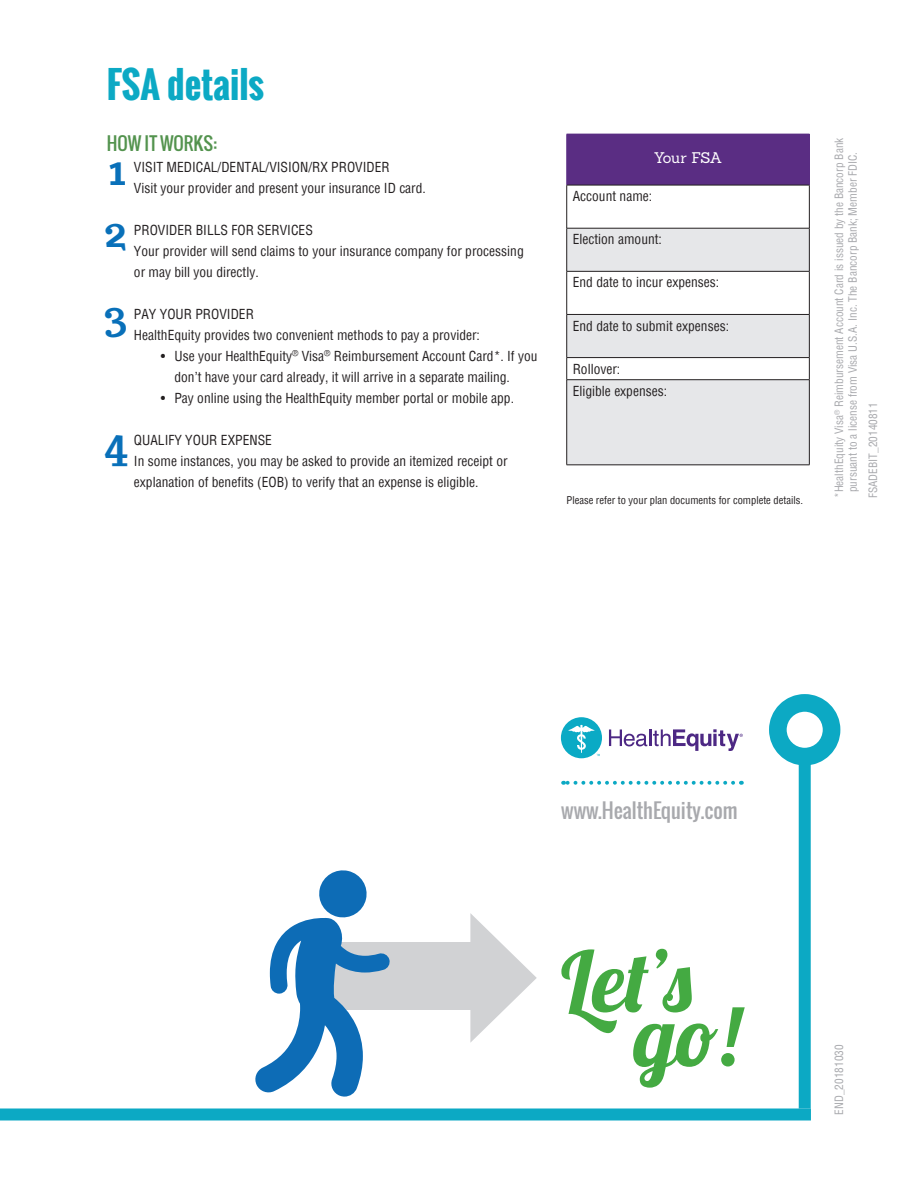
<style>
.page{position:relative;width:918px;height:1188px;background:#fff}
.page>*{position:absolute;margin:0;border:0;box-sizing:border-box;transform-origin:0 0}
.t1{font:84.45px "Lobster";color:#44aa42}
.t2{font:700 43.2px "Trocchi";color:#0970b9}
.t3{font:700 36px "Oswald";color:#0ca9c4}
.t4{font:20.25px "Oswald";color:#a8a9ad}
.t5{font:18px "Oswald";color:#53934e}
.t6{font:15px "Sanchez";letter-spacing:-.02em;color:#fff}
.t7{font:condensed 13.5px/21px "Helvetica";color:#231f20}
.t8{font:condensed 11.25px/13.5px "Helvetica";color:#a8a9ad}
.t9{font:condensed 10.5px "Helvetica";color:#231f20}
</style>
<div class="page">
<div style="left:0;top:1108px;width:811px;height:12px;background:#0ca9c4"></div>
<div style="left:567px;top:134px;width:242px;height:51px;background:#5a2d83"></div>
<svg style="left:567px;top:229px;width:242px;height:236px;fill:#e6e7e9"></svg>
<hr style="left:567px;top:185px;width:243px;height:1px;background:#231f20">
<hr style="left:566px;top:185px;width:1px;height:43px;background:#231f20">
<hr style="left:809px;top:185px;width:1px;height:43px;background:#231f20">
<hr style="left:567px;top:228px;width:243px;height:1px;background:#231f20">
<hr style="left:566px;top:228px;width:1px;height:43px;background:#231f20">
<hr style="left:809px;top:228px;width:1px;height:43px;background:#231f20">
<hr style="left:566px;top:272px;width:1px;height:42px;background:#231f20">
<hr style="left:809px;top:272px;width:1px;height:42px;background:#231f20">
<hr style="left:566px;top:315px;width:1px;height:42px;background:#231f20">
<hr style="left:809px;top:315px;width:1px;height:42px;background:#231f20">
<hr style="left:567px;top:357px;width:243px;height:1px;background:#231f20">
<svg style="left:566px;top:358px;width:1px;height:22px"></svg>
<svg style="left:809px;top:358px;width:1px;height:21px"></svg>
<hr style="left:567px;top:379px;width:243px;height:1px;background:#231f20">
<hr style="left:566px;top:380px;width:1px;height:85px;background:#231f20">
<hr style="left:809px;top:380px;width:1px;height:85px;background:#231f20">
<hr style="left:567px;top:465px;width:243px;height:1px;background:#231f20">
<hr style="left:567px;top:271px;width:243px;height:1px;background:#231f20">
<hr style="left:567px;top:314px;width:243px;height:1px;background:#231f20">
<hr style="left:566px;top:134px;width:1px;height:51px;background:#5a2d83">
<hr style="left:809px;top:134px;width:1px;height:51px;background:#5a2d83">
<div style="left:799px;top:735px;width:12px;height:374px;background:#0ca9c4"></div>
<div style="left:778px;top:703px;width:54px;height:54px;background:#fff;border-radius:50%"></div>
<div style="left:769px;top:694px;width:71px;height:71px;border:18px solid #0ca9c4;border-radius:50%"></div>
<svg style="left:609px;top:729px;width:134px;height:22px"></svg>
<div style="left:561px;top:717px;width:41px;height:41px;background:#0aaac5;border-radius:50%"></div>
<svg style="left:568px;top:725px;width:32px;height:31px"></svg>
<svg style="left:563px;top:781px;width:170px;height:4px"></svg>
<div style="left:323px;top:942px;width:167px;height:68px;background:#d1d2d4"></div>
<svg style="left:470px;top:913px;width:67px;height:130px"></svg>
<svg style="left:255px;top:870px;width:135px;height:227px"></svg>
<p class="t3" style="left:107px;top:58px;width:159px">FSA details</p>
<p class="t5" style="left:107px;top:130px;width:112px">HOW IT WORKS:</p>
<p class="t7" style="left:134px;top:156px;width:257px">VISIT MEDICAL/DENTAL/VISION/RX PROVIDER</p>
<p class="t7" style="left:134px;top:177px;width:294px">Visit your provider and present your insurance ID card.</p>
<p class="t7" style="left:134px;top:219px;width:180px">PROVIDER BILLS FOR SERVICES</p>
<p class="t7" style="left:134px;top:240px;width:391px">Your provider will send claims to your insurance company for processing or may bill you directly.</p>
<p class="t7" style="left:134px;top:303px;width:122px">PAY YOUR PROVIDER</p>
<p class="t7" style="left:134px;top:324px;width:348px">HealthEquity provides two convenient methods to pay a provider:</p>
<p class="t7" style="left:174px;top:345px;width:365px;text-indent:-14px">• Use your HealthEquity<sup>®</sup> Visa<sup>®</sup> Reimbursement Account Card*. If you don’t have your card already, it will arrive in a separate mailing.</p>
<p class="t7" style="left:161px;top:387px;width:355px">• Pay online using the HealthEquity member portal or mobile app.</p>
<p class="t7" style="left:134px;top:429px;width:140px">QUALIFY YOUR EXPENSE</p>
<p class="t7" style="left:134px;top:450px;width:375px">In some instances, you may be asked to provide an itemized receipt or explanation of benefits (EOB) to verify that an expense is eligible.</p>
<p class="t2" style="left:109px;top:149px;width:19px">1</p>
<p class="t2" style="left:104px;top:211px;width:24px">2</p>
<p class="t2" style="left:104px;top:295px;width:25px">3</p>
<p class="t2" style="left:104px;top:422px;width:25px">4</p>
<p class="t6" style="left:654px;top:148px;width:70px">Your FSA</p>
<p class="t7" style="left:573px;top:186px;width:81px">Account name:</p>
<p class="t7" style="left:573px;top:229px;width:91px">Election amount:</p>
<p class="t7" style="left:573px;top:272px;width:148px">End date to incur expenses:</p>
<p class="t7" style="left:573px;top:315px;width:158px">End date to submit expenses:</p>
<p class="t7" style="left:573px;top:358px;width:49px">Rollover:</p>
<p class="t7" style="left:573px;top:380px;width:96px">Eligible expenses:</p>
<p class="t9" style="left:567px;top:493px;width:238px">Please refer to your plan documents for complete details.</p>
<p class="t8" style="left:832px;top:492px;width:356px;text-indent:-6px;rotate:-90deg">*HealthEquity Visa<sup>®</sup> Reimbursement Account Card is issued by the Bancorp Bank pursuant to a license from Visa U.S.A. Inc. The Bancorp Bank; Member FDIC.</p>
<p class="t8" style="left:866px;top:498px;width:97px;rotate:-90deg">FSADEBIT_20140811</p>
<h3 class="t4" style="left:561px;top:795px;width:178px">www.HealthEquity.com</h3>
<h1 class="t1" style="left:561px;top:928px;width:133px">Let’s</h1>
<h1 class="t1" style="left:634px;top:982px;width:107px">go!</h1>
<p class="t8" style="left:832px;top:1115px;width:71px;rotate:-90deg">END_20181030</p>
</div>
